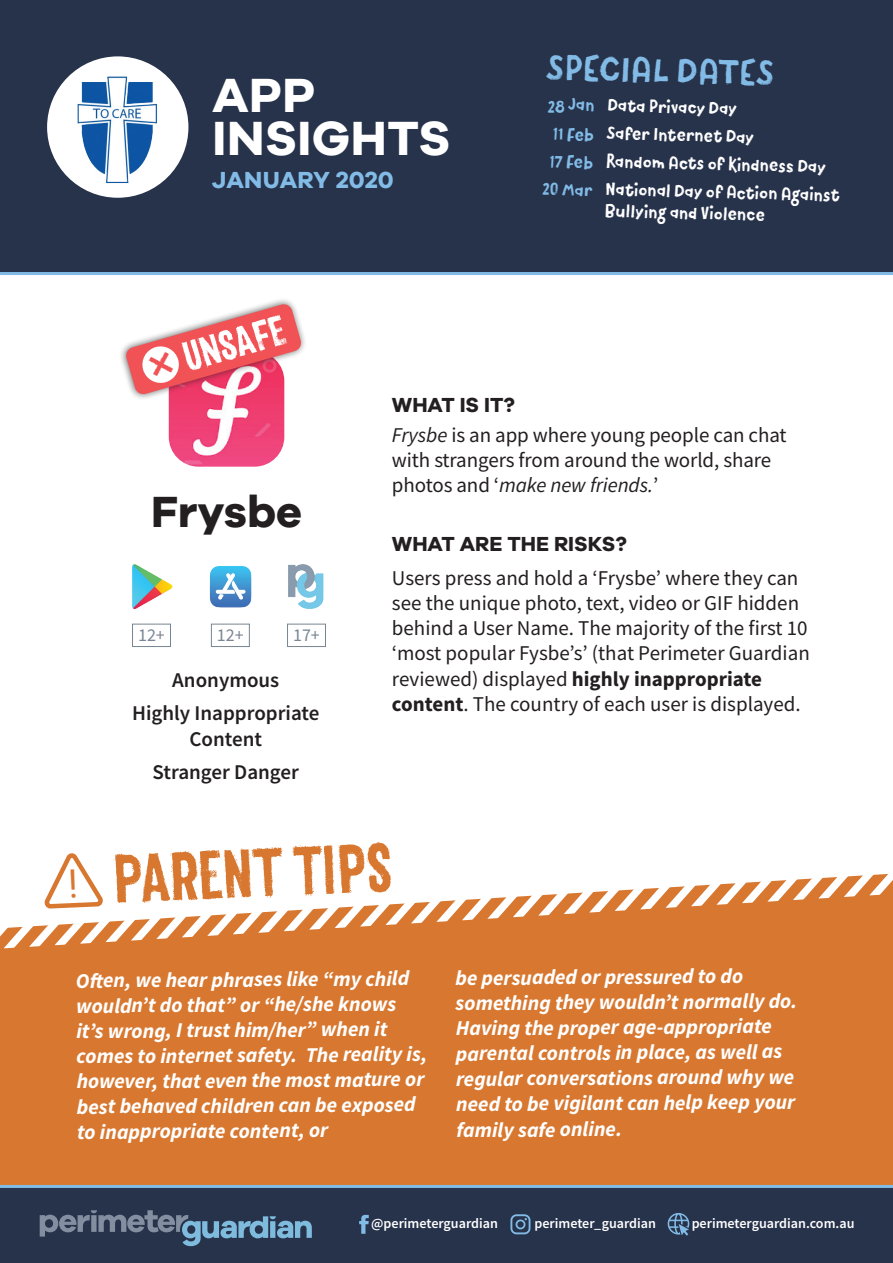
<style>
.page{position:relative;width:893px;height:1263px;background:#fff}
.page>*{position:absolute;margin:0;border:0;box-sizing:border-box;transform-origin:0 0}
.t1{font:66px "Canvas 3 D Sans Kerned";color:#d87830}
.t2{font:700 49.5px/43.5px "Galano Grotesque DEMO";letter-spacing:.01em;color:#fff}
.t3{font:700 45px "Galano Grotesque DEMO";color:#231f20}
.t4{font:40.5px "Canvas 3 D Sans Kerned";color:#fff}
.t5{font:36px "Canvas Text Sans";color:#82bce6}
.t6{font:700 24px "Galano Grotesque DEMO";letter-spacing:-.005em;color:#82bce6}
.t7{font:italic 700 21px/25.2px "Source Sans Pro";letter-spacing:-.01em;color:#fff}
.t8{font:21px/25.2px "Source Sans Pro";color:#231f20}
.t9{font:600 21px/33.8px "Source Sans Pro";color:#231f20;text-align:center}
.t10{font:700 21px "Galano Grotesque DEMO";color:#231f20}
.t11{font:18px/28.2px "Canvas Text Sans";color:#fff}
.t12{font:18px/30.5px "Canvas Text Sans";color:#82bce6;text-align:center}
.t13{font:18px "Source Sans Pro";color:#788592}
.t14{font:600 14.1px "Source Sans Pro";color:#fff}
.s1{font-style:italic}
.s2{font-weight:700}
.s3{font-family:"Roboto";font-size:39.45px}
</style>
<div class="page">
<svg style="left:0;top:265px;width:893px;height:10px;background:#415a78"></svg>
<div style="left:0;top:0;width:893px;height:265px;background:#27324b"></div>
<div style="left:47px;top:56px;width:141px;height:142px;background:#fff;border-radius:50%"></div>
<img style="left:74px;top:76px;width:88px;height:112px">
<div style="left:0;top:965px;width:893px;height:220px;background:#d87830"></div>
<div style="left:0;top:1185px;width:893px;height:78px;background:#27324b"></div>
<svg style="left:40px;top:1210px;width:272px;height:36px;background:#455972"></svg>
<svg style="left:359px;top:1215px;width:10px;height:19px"></svg>
<svg style="left:668px;top:1213px;width:21px;height:23px"></svg>
<svg style="left:510px;top:1214px;width:20px;height:20px"></svg>
<hr style="left:0;top:963px;width:893px;height:2px;background:#d87830">
<svg style="left:0;top:853px;width:893px;height:110px"></svg>
<img style="left:169px;top:406px;width:115px;height:61px">
<img style="left:132px;top:564px;width:41px;height:45px">
<div style="left:132px;top:624px;width:39px;height:23px;border:1px solid #788592"></div>
<img style="left:209px;top:566px;width:43px;height:42px">
<div style="left:211px;top:624px;width:39px;height:23px;border:1px solid #788592"></div>
<img style="left:288px;top:564px;width:36px;height:45px">
<div style="left:287px;top:624px;width:39px;height:23px;border:1px solid #788592"></div>
<svg style="left:121px;top:299px;width:184px;height:107px"></svg>
<h2 class="t2" style="left:213px;top:75px;width:239px">APP<br>INSIGHTS</h2>
<p class="t6" style="left:212px;top:169px;width:183px">JANUARY 2020</p>
<h3 class="t4" style="left:177px;top:334px;width:107px;rotate:-16deg">UNSAFE</h3>
<h3 class="t5" style="left:547px;top:47px;width:229px;rotate:1deg">SPECIAL DATES</h3>
<p class="t12" style="left:548px;top:88px;width:49px;rotate:1deg">28 Jan<br>11 Feb</p>
<p class="t12" style="left:543px;top:148px;width:52px;line-height:27.6px;rotate:1deg">17 Feb<br>20 Mar</p>
<p class="t11" style="left:607px;top:91px;width:236px;rotate:1deg">Data Privacy Day<br>Safer Internet Day<br>Random Acts of Kindness Day<br>National Day of Action Against</p>
<p class="t11" style="left:605px;top:197px;width:162px;rotate:1deg">Bull ying and Violence</p>
<h3 class="t3" style="left:151px;top:492px;width:152px">Frysbe</h3>
<p class="t13" style="left:138px;top:624px;width:28px">12+</p>
<p class="t13" style="left:217px;top:624px;width:28px">12+</p>
<p class="t13" style="left:293px;top:624px;width:28px">17+</p>
<p class="t9" style="left:132px;top:663px;width:189px">Anonymous<br>Highly Inappropriate</p>
<p class="t9" style="left:153px;top:722px;width:148px">Content<br>Stranger Danger</p>
<p class="t10" style="left:392px;top:396px;width:124px">WHAT IS IT?</p>
<p class="t8" style="left:392px;top:422px;width:396px"><span class="s1">Frysbe</span> is an app where young people can chat with strangers from around the world, share photos and ‘<span class="s1">make new friends.</span>’</p>
<p class="t10" style="left:392px;top:535px;width:236px">WHAT ARE THE RISKS?</p>
<p class="t8" style="left:392px;top:565px;width:419px">Users press and hold a ‘Frysbe’ where they can see the unique photo, text, video or GIF hidden behind a User Name. The majority of the first 10 ‘most popular Fysbe’s’ (that Perimeter Guardian reviewed) displayed <span class="s2">highly inappropriate content</span>. The country of each user is displayed.</p>
<h1 class="t1" style="left:66px;top:842px;width:326px;rotate:-3deg"><span class="s3">!</span> Parent Tips</h1>
<p class="t7" style="left:76px;top:966px;width:353px">Often, we hear phrases like “my child wouldn’t do that” or “he/she knows it’s wrong, I trust him/her” when it comes to internet safety. The reality is, however, that even the most mature or best behaved children can be exposed to inappropriate content, or</p>
<p class="t7" style="left:455px;top:964px;width:344px">be persuaded or pressured to do something they wouldn’t normally do.<br>Having the proper age-appropriate parental controls in place, as well as regular conversations around why we need to be vigilant can help keep your family safe online.</p>
<p class="t14" style="left:371px;top:1214px;width:128px">@perimeterguardian</p>
<p class="t14" style="left:534px;top:1214px;width:123px">perimeter_guardian</p>
<p class="t14" style="left:692px;top:1214px;width:164px">perimeterguardian.com.au</p>
</div>
